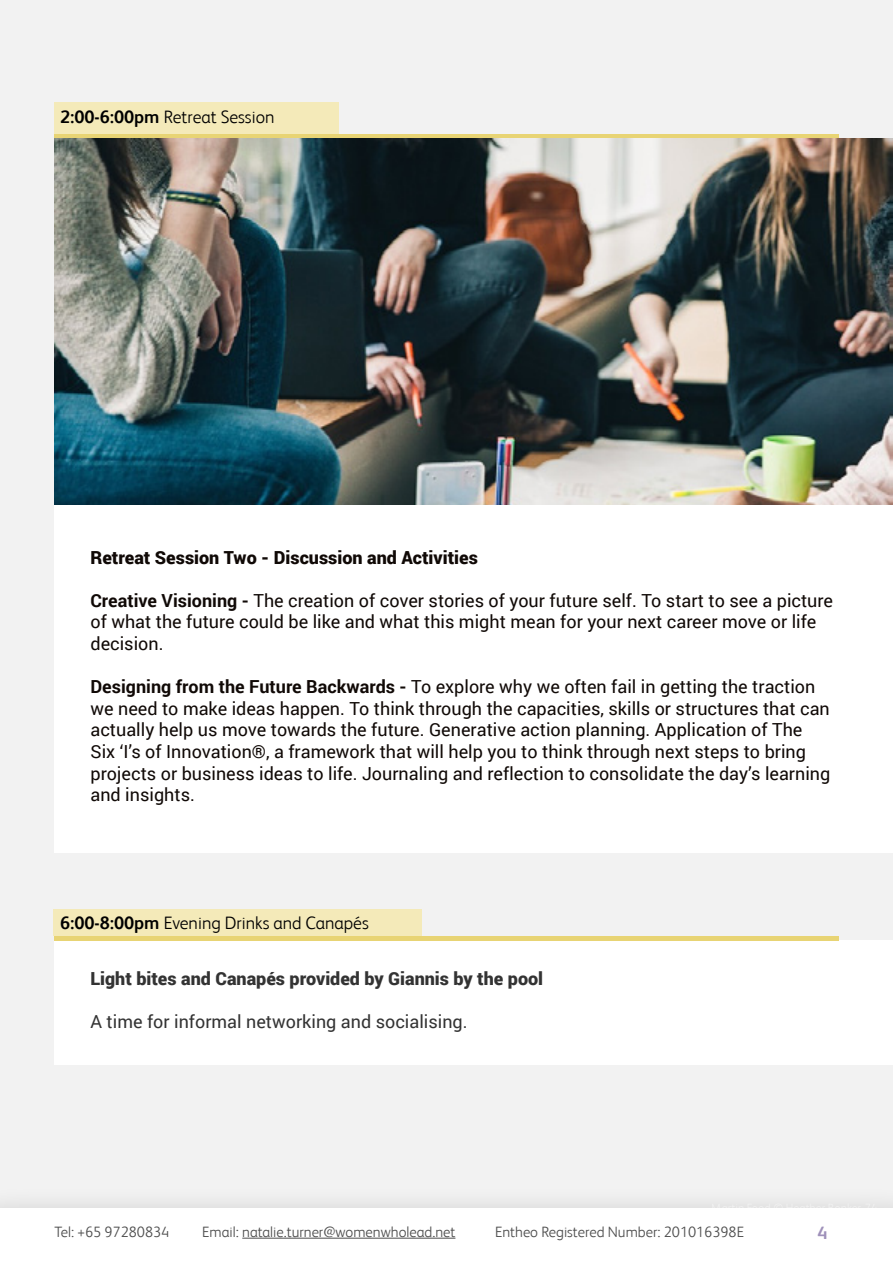
<style>
.page{position:relative;width:893px;height:1263px;background:#f2f2f2}
.page>*{position:absolute;margin:0;border:0;box-sizing:border-box;transform-origin:0 0}
.t1{font:18px/21.6px "Roboto";color:#100906}
.t2{font:300 18px "FS Albert";color:#000}
.t3{font:900 18px "Roboto";color:#333}
.t4{font:18px "Roboto";color:#333}
.t5{font:900 18px "Roboto";color:#100906}
.t6{font:700 18px "FS Albert";color:#9f91ba}
.t7{font:300 15px "FS Albert";color:#4d4d4d}
.s1{font-weight:700}
</style>
<div class="page">
<div style="left:0;top:1185px;width:893px;height:78px;background:#eee"></div>
<div style="left:0;top:1209px;width:893px;height:54px;background:#fff"></div>
<hr style="left:242px;top:1238px;width:213px;height:1px;background:#4d4d4d">
<div style="left:53px;top:909px;width:369px;height:27px;background:#f4eab9"></div>
<div style="left:54px;top:103px;width:284px;height:31px;background:#f4eab9"></div>
<div style="left:54px;top:941px;width:839px;height:124px;background:#fff"></div>
<div style="left:54px;top:138px;width:839px;height:714px;background:#fff"></div>
<div style="left:54px;top:936px;width:785px;height:5px;background:#e8d474"></div>
<hr style="left:54px;top:134px;width:785px;height:4px;background:#e8d474">
<img style="left:55px;top:138px;width:838px;height:366px">
<p class="t2" style="left:60px;top:109px;width:216px"><span class="s1">2:00-6:00pm</span> Retreat Session</p>
<p class="t5" style="left:90px;top:545px;width:389px">Retreat Session Two - Discussion and Activities</p>
<p class="t1" style="left:90px;top:589px;width:744px"><span class="s1">Creative Visioning -</span> The creation of cover stories of your future self. To start to see a picture of what the future could be like and what this might mean for your next career move or life decision.</p>
<p class="t1" style="left:90px;top:675px;width:741px"><span class="s1">Designing from the Future Backwards -</span> To explore why we often fail in getting the traction we need to make ideas happen. To think through the capacities, skills or structures that can actually help us move towards the future. Generative action planning. Application of The Six ‘I’s of Innovation®, a framework that will help you to think through next steps to bring projects or business ideas to life. Journaling and reflection to consolidate the day’s learning and insights.</p>
<p class="t2" style="left:60px;top:915px;width:310px"><span class="s1">6:00-8:00pm</span> Evening Drinks and Canapés</p>
<p class="t3" style="left:90px;top:966px;width:454px">Light bites and Canapés provided by Giannis by the pool</p>
<p class="t4" style="left:90px;top:1009px;width:379px">A time for informal networking and socialising.</p>
<p class="t7" style="left:55px;top:1225px;width:116px">Tel: +65 97280834</p>
<p class="t7" style="left:202px;top:1225px;width:255px">Email: natalie.turner@womenwholead.net</p>
<p class="t7" style="left:495px;top:1225px;width:250px">Entheo Registered Number: 201016398E</p>
<p class="t6" style="left:818px;top:1225px;width:12px">4</p>
</div>
